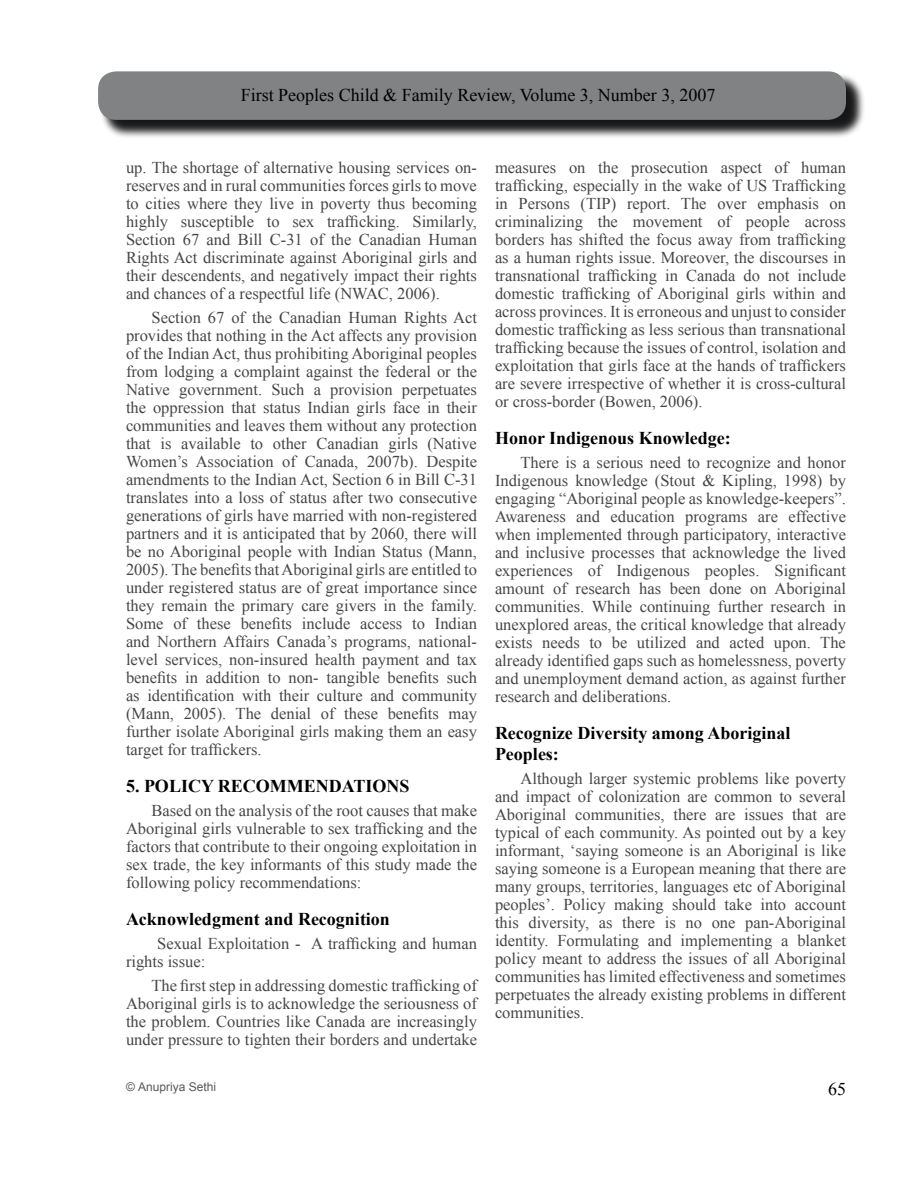
<style>
.page{position:relative;width:918px;height:1188px;background:#fff}
.page>*{position:absolute;margin:0;border:0;box-sizing:border-box;transform-origin:0 0}
.t1{font:700 18px/21.6px "Times New Roman";color:#000}
.t2{font:18px "Times New Roman";color:#000}
.t3{font:16.5px/18px "Times New Roman";color:#464648;text-align:justify}
.t4{font:12px "Arial";color:#58595b}
</style>
<div class="page">
<div style="left:100px;top:73px;width:766px;height:67px;background:#000;opacity:.75"></div>
<div style="left:98px;top:71px;width:748px;height:49px;background:#808284;border-radius:18px"></div>
<p class="t2" style="left:241px;top:83px;width:476px">First Peoples Child &amp; Family Review, Volume 3, Number 3, 2007</p>
<p class="t3" style="left:126px;top:159px;width:353px">up. The shortage of alternative housing services on&shy;reserves and in rural communities forces girls to move to cities where they live in poverty thus becoming highly susceptible to sex trafficking. Similarly, Section 67 and Bill C-31 of the Canadian Human Rights Act discriminate against Aboriginal girls and their descendents, and negatively impact their rights and chances of a respectful life (NWAC, 2006).</p>
<p class="t3" style="left:126px;top:309px;width:353px;text-indent:26px">Section 67 of the Canadian Human Rights Act provides that nothing in the Act affects any provision of the Indian Act, thus prohibiting Aboriginal peoples from lodging a complaint against the federal or the Native government. Such a provision perpetuates the oppression that status Indian girls face in their communities and leaves them without any protection that is available to other Canadian girls (Native Women’s Association of Canada, 2007b). Despite amendments to the Indian Act, Section 6 in Bill C-31 translates into a loss of status after two consecutive generations of girls have married with non-registered partners and it is anticipated that by 2060, there will be no Aboriginal people with Indian Status (Mann, 2005). The benefits that Aboriginal girls are entitled to under registered status are of great importance since they remain the primary care givers in the family.<br>Some of these benefits include access to Indian and Northern Affairs Canada’s programs, national&shy;level services, non-insured health payment and tax benefits in addition to non- tangible benefits such as identification with their culture and community (Mann, 2005). The denial of these benefits may further isolate Aboriginal girls making them an easy target for traffickers.</p>
<p class="t1" style="left:126px;top:775px;width:285px">5. POLICY RECOMMENDATIONS</p>
<p class="t3" style="left:126px;top:801px;width:353px;text-indent:26px">Based on the analysis of the root causes that make Aboriginal girls vulnerable to sex trafficking and the factors that contribute to their ongoing exploitation in sex trade, the key informants of this study made the following policy recommendations:</p>
<p class="t1" style="left:126px;top:907px;width:266px">Acknowledgment and Recognition</p>
<p class="t3" style="left:126px;top:934px;width:352px;text-indent:31px">Sexual Exploitation - A trafficking and human rights issue:</p>
<p class="t3" style="left:126px;top:976px;width:353px;text-indent:26px">The first step in addressing domestic trafficking of Aboriginal girls is to acknowledge the seriousness of the problem. Countries like Canada are increasingly under pressure to tighten their borders and undertake</p>
<p class="t4" style="left:126px;top:1079px;width:92px">© Anupriya Sethi</p>
<p class="t3" style="left:495px;top:159px;width:353px">measures on the prosecution aspect of human trafficking, especially in the wake of US Trafficking in Persons (TIP) report. The over emphasis on criminalizing the movement of people across borders has shifted the focus away from trafficking as a human rights issue. Moreover, the discourses in transnational trafficking in Canada do not include domestic trafficking of Aboriginal girls within and across provinces. It is erroneous and unjust to consider domestic trafficking as less serious than transnational trafficking because the issues of control, isolation and exploitation that girls face at the hands of traffickers are severe irrespective of whether it is cross-cultural or cross-border (Bowen, 2006).</p>
<p class="t1" style="left:495px;top:427px;width:237px">Honor Indigenous Knowledge:</p>
<p class="t3" style="left:495px;top:453px;width:353px;text-indent:26px">There is a serious need to recognize and honor Indigenous knowledge (Stout &amp; Kipling, 1998) by engaging “Aboriginal people as knowledge-keepers”.<br>Awareness and education programs are effective when implemented through participatory, interactive and inclusive processes that acknowledge the lived experiences of Indigenous peoples. Significant amount of research has been done on Aboriginal communities. While continuing further research in unexplored areas, the critical knowledge that already exists needs to be utilized and acted upon. The already identified gaps such as homelessness, poverty and unemployment demand action, as against further research and deliberations.</p>
<p class="t1" style="left:495px;top:721px;width:297px">Recognize Diversity among Aboriginal<br>Peoples:</p>
<p class="t3" style="left:495px;top:769px;width:353px;text-indent:26px">Although larger systemic problems like poverty and impact of colonization are common to several Aboriginal communities, there are issues that are typical of each community. As pointed out by a key informant, ‘saying someone is an Aboriginal is like saying someone is a European meaning that there are many groups, territories, languages etc of Aboriginal peoples’. Policy making should take into account this diversity, as there is no one pan-Aboriginal identity. Formulating and implementing a blanket policy meant to address the issues of all Aboriginal communities has limited effectiveness and sometimes perpetuates the already existing problems in different communities.</p>
<p class="t2" style="left:828px;top:1077px;width:19px">65</p>
</div>
